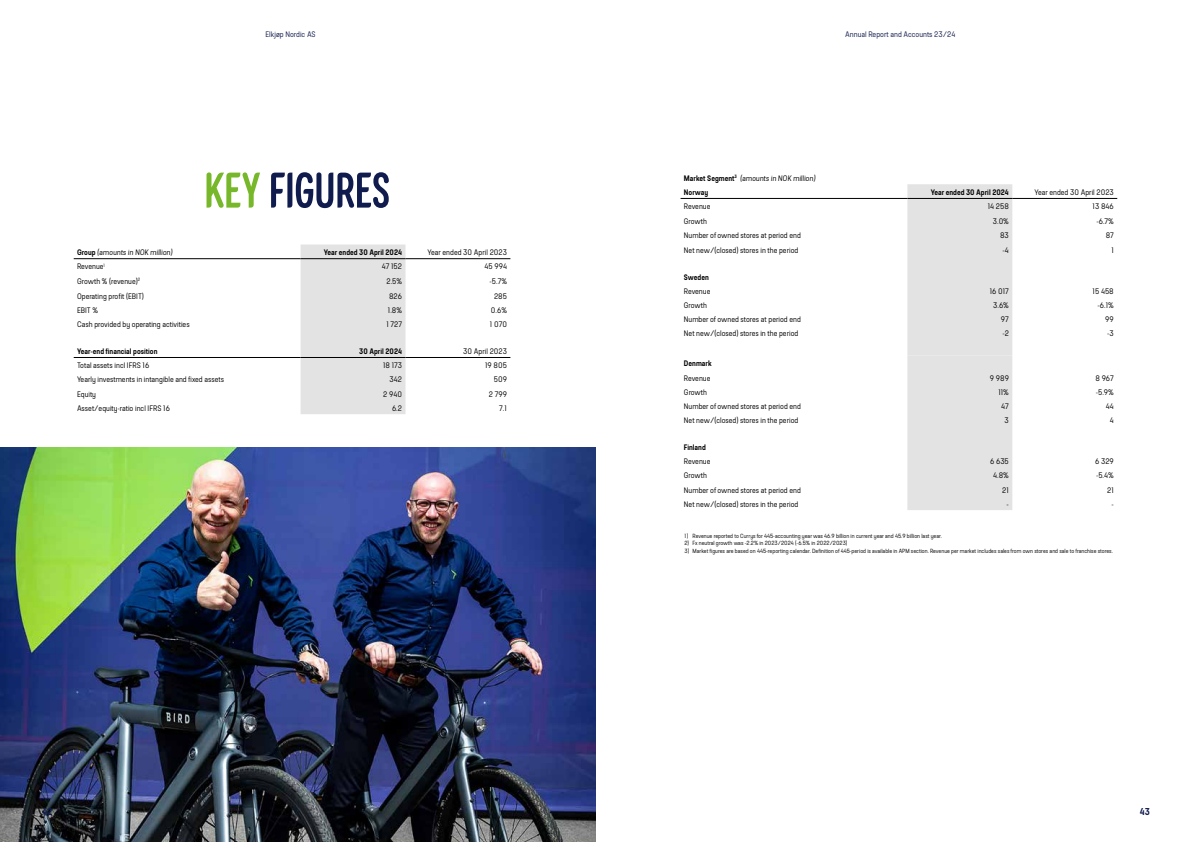
<style>
.page{position:relative;width:1191px;height:842px;background:#fff}
.page>*{position:absolute;margin:0;border:0;box-sizing:border-box;transform-origin:0 0}
.t1{font:50px "Elkjop A Int Headline";letter-spacing:-.015em;color:#111c4e}
.t2{font:600 10px "Elkjop A Int Bodytext";color:#111c4e}
.t3{font:8px/14.2px "Elkjop A Int Bodytext";color:#000}
.t4{font:600 8px "Elkjop A Int Bodytext";color:#000}
.t5{font:8px "Elkjop A Int Bodytext";color:#111c4e}
.t6{font:6px "Elkjop A Int Bodytext";color:#000}
.s1{color:#76b82a}
.s2{font-weight:600}
</style>
<div class="page">
<img style="left:0;top:447px;width:595px;height:395px">
<div style="left:300px;top:244px;width:105px;height:170px;background:#e3e3e3"></div>
<hr style="left:74px;top:258px;width:226px;height:1px;background:#000">
<hr style="left:300px;top:258px;width:105px;height:1px;background:#000">
<hr style="left:405px;top:258px;width:105px;height:1px;background:#000">
<hr style="left:74px;top:357px;width:226px;height:1px;background:#000">
<hr style="left:300px;top:357px;width:105px;height:1px;background:#000">
<hr style="left:405px;top:357px;width:105px;height:1px;background:#000">
<div style="left:907px;top:184px;width:105px;height:326px;background:#e3e3e3"></div>
<hr style="left:680px;top:198px;width:227px;height:1px;background:#000">
<hr style="left:907px;top:198px;width:105px;height:1px;background:#000">
<hr style="left:1012px;top:198px;width:105px;height:1px;background:#000">
<p class="t5" style="left:265px;top:30px;width:52px">Elkjøp Nordic AS</p>
<p class="t5" style="left:845px;top:30px;width:112px">Annual Report and Accounts 23/24</p>
<h1 class="t1" style="left:204px;top:163px;width:187px"><span class="s1">KEY</span> FIGURES</h1>
<p class="t3" style="left:77px;top:246px;width:98px"><span class="s2">Group</span> (amounts in NOK million)</p>
<p class="t4" style="left:324px;top:248px;width:80px">Year ended 30 April 2024</p>
<p class="t3" style="left:427px;top:246px;width:81px">Year ended 30 April 2023</p>
<p class="t3" style="left:77px;top:260px;width:29px">Revenue<sup>1</sup></p>
<p class="t3" style="left:382px;top:260px;width:22px">47 152</p>
<p class="t3" style="left:484px;top:260px;width:24px">45 994</p>
<p class="t3" style="left:77px;top:274px;width:65px">Growth % (revenue)<sup>2</sup></p>
<p class="t3" style="left:386px;top:274px;width:17px">2.5%</p>
<p class="t3" style="left:489px;top:274px;width:19px">-5.7%</p>
<p class="t3" style="left:77px;top:289px;width:68px">Operating profit (EBIT)</p>
<p class="t3" style="left:389px;top:289px;width:14px">826</p>
<p class="t3" style="left:494px;top:289px;width:14px">285</p>
<p class="t3" style="left:77px;top:303px;width:23px">EBIT %</p>
<p class="t3" style="left:388px;top:303px;width:16px">1.8%</p>
<p class="t3" style="left:491px;top:303px;width:18px">0.6%</p>
<p class="t3" style="left:77px;top:317px;width:114px">Cash provided by operating activities</p>
<p class="t3" style="left:386px;top:317px;width:17px">1 727</p>
<p class="t3" style="left:490px;top:317px;width:19px">1 070</p>
<p class="t4" style="left:77px;top:347px;width:82px">Year-end financial position</p>
<p class="t4" style="left:359px;top:347px;width:44px">30 April 2024</p>
<p class="t3" style="left:463px;top:344px;width:45px">30 April 2023</p>
<p class="t3" style="left:77px;top:359px;width:74px">Total assets incl IFRS 16</p>
<p class="t3" style="left:383px;top:359px;width:21px">18 173</p>
<p class="t3" style="left:485px;top:359px;width:23px">19 805</p>
<p class="t3" style="left:77px;top:373px;width:148px">Yearly investments in intangible and fixed assets</p>
<p class="t3" style="left:389px;top:373px;width:14px">342</p>
<p class="t3" style="left:494px;top:373px;width:15px">509</p>
<p class="t3" style="left:77px;top:387px;width:21px">Equity</p>
<p class="t3" style="left:383px;top:387px;width:20px">2 940</p>
<p class="t3" style="left:489px;top:387px;width:20px">2 799</p>
<p class="t3" style="left:77px;top:401px;width:94px">Asset/equity-ratio incl IFRS 16</p>
<p class="t3" style="left:392px;top:401px;width:12px">6.2</p>
<p class="t3" style="left:499px;top:401px;width:9px">7.1</p>
<p class="t3" style="left:684px;top:171px;width:134px"><span class="s2">Market Segment</span><sup>3</sup> (amounts in NOK million)<br><span class="s2">Norway</span></p>
<p class="t4" style="left:930px;top:188px;width:80px">Year ended 30 April 2024</p>
<p class="t3" style="left:1034px;top:185px;width:81px">Year ended 30 April 2023</p>
<p class="t3" style="left:684px;top:199px;width:28px">Revenue</p>
<p class="t3" style="left:987px;top:199px;width:23px">14 258</p>
<p class="t3" style="left:1092px;top:199px;width:23px">13 846</p>
<p class="t3" style="left:684px;top:214px;width:25px">Growth</p>
<p class="t3" style="left:992px;top:214px;width:18px">3.0%</p>
<p class="t3" style="left:1096px;top:214px;width:19px">-6.7%</p>
<p class="t3" style="left:684px;top:229px;width:119px">Number of owned stores at period end</p>
<p class="t3" style="left:1000px;top:229px;width:10px">83</p>
<p class="t3" style="left:1105px;top:229px;width:10px">87</p>
<p class="t3" style="left:684px;top:243px;width:116px">Net new/(closed) stores in the period</p>
<p class="t3" style="left:1002px;top:243px;width:8px">-4</p>
<p class="t3" style="left:1111px;top:243px;width:4px">1</p>
<p class="t4" style="left:684px;top:272px;width:26px">Sweden</p>
<p class="t3" style="left:684px;top:284px;width:28px">Revenue</p>
<p class="t3" style="left:989px;top:284px;width:21px">16 017</p>
<p class="t3" style="left:1092px;top:284px;width:23px">15 458</p>
<p class="t3" style="left:684px;top:298px;width:25px">Growth</p>
<p class="t3" style="left:993px;top:298px;width:17px">3.6%</p>
<p class="t3" style="left:1097px;top:298px;width:18px">-6.1%</p>
<p class="t3" style="left:684px;top:312px;width:119px">Number of owned stores at period end</p>
<p class="t3" style="left:1001px;top:312px;width:9px">97</p>
<p class="t3" style="left:1105px;top:312px;width:10px">99</p>
<p class="t3" style="left:684px;top:327px;width:116px">Net new/(closed) stores in the period</p>
<p class="t3" style="left:1002px;top:327px;width:8px">-2</p>
<p class="t3" style="left:1107px;top:327px;width:8px">-3</p>
<p class="t4" style="left:684px;top:359px;width:29px">Denmark</p>
<p class="t3" style="left:684px;top:371px;width:28px">Revenue</p>
<p class="t3" style="left:990px;top:371px;width:20px">9 989</p>
<p class="t3" style="left:1095px;top:371px;width:20px">8 967</p>
<p class="t3" style="left:684px;top:385px;width:25px">Growth</p>
<p class="t3" style="left:998px;top:385px;width:12px">11%</p>
<p class="t3" style="left:1095px;top:385px;width:20px">-5.9%</p>
<p class="t3" style="left:684px;top:399px;width:119px">Number of owned stores at period end</p>
<p class="t3" style="left:1001px;top:399px;width:9px">47</p>
<p class="t3" style="left:1105px;top:399px;width:9px">44</p>
<p class="t3" style="left:684px;top:413px;width:116px">Net new/(closed) stores in the period</p>
<p class="t3" style="left:1004px;top:413px;width:6px">3</p>
<p class="t3" style="left:1109px;top:413px;width:5px">4</p>
<p class="t4" style="left:684px;top:443px;width:23px">Finland</p>
<p class="t3" style="left:684px;top:454px;width:28px">Revenue</p>
<p class="t3" style="left:990px;top:454px;width:20px">6 635</p>
<p class="t3" style="left:1095px;top:454px;width:20px">6 329</p>
<p class="t3" style="left:684px;top:469px;width:25px">Growth</p>
<p class="t3" style="left:993px;top:469px;width:17px">4.8%</p>
<p class="t3" style="left:1096px;top:469px;width:19px">-5.4%</p>
<p class="t3" style="left:684px;top:483px;width:119px">Number of owned stores at period end</p>
<p class="t3" style="left:1002px;top:483px;width:8px">21</p>
<p class="t3" style="left:1107px;top:483px;width:8px">21</p>
<p class="t3" style="left:684px;top:497px;width:116px">Net new/(closed) stores in the period</p>
<p class="t3" style="left:1006px;top:497px;width:4px">-</p>
<p class="t3" style="left:1111px;top:497px;width:4px">-</p>
<p class="t6" style="left:684px;top:533px;width:259px">1) Revenue reported to Currys for 445-accounting year was 46.9 billion in current year and 45.9 billion last year.</p>
<p class="t6" style="left:684px;top:540px;width:164px">2) Fx neutral growth was -2.2% in 2023/2024 (-6.5% in 2022/2023)</p>
<p class="t6" style="left:684px;top:547px;width:430px">3) Market figures are based on 445-reporting calendar. Definition of 445-period is available in APM section. Revenue per market includes sales from own stores and sale to franchise stores.</p>
<p class="t2" style="left:43px;top:806px;width:12px">42</p>
<p class="t2" style="left:1139px;top:806px;width:12px">43</p>
</div>
